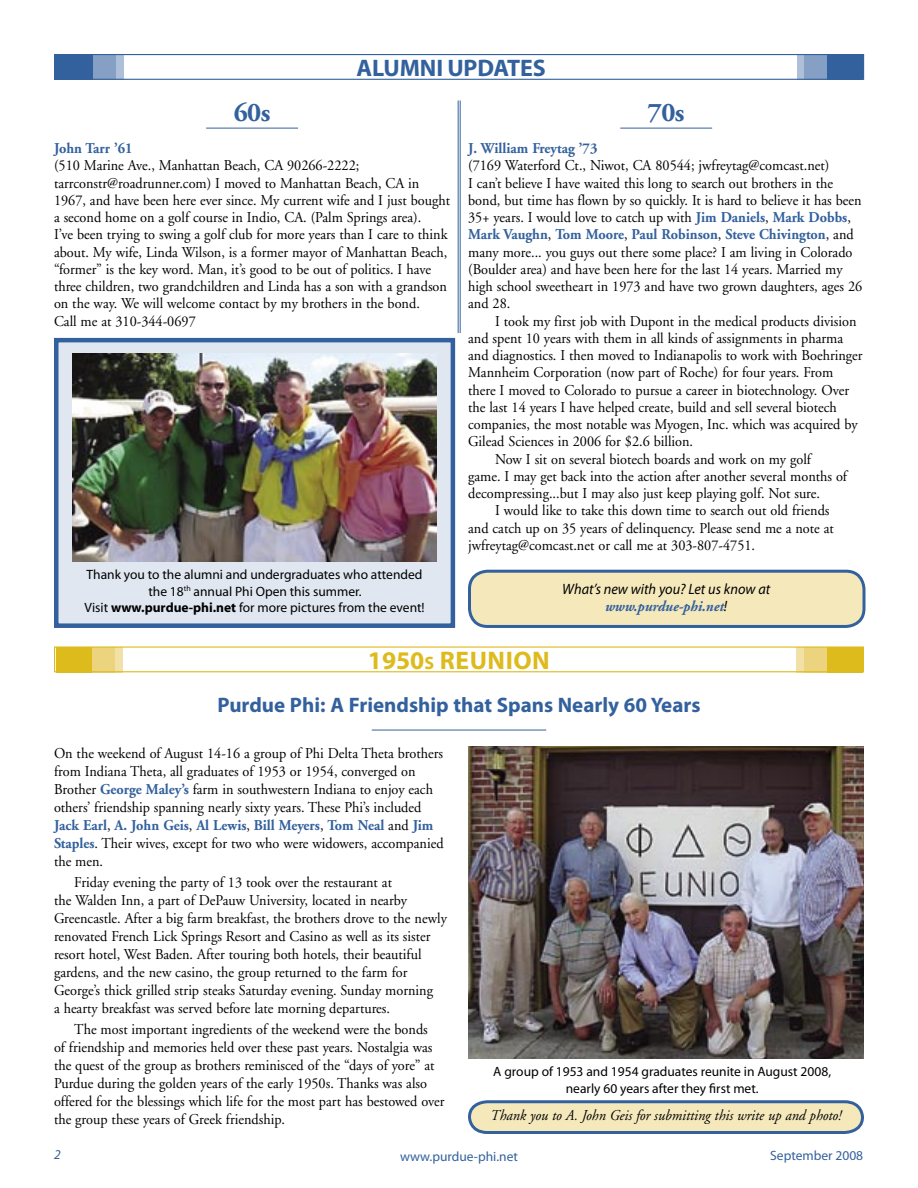
<style>
.page{position:relative;width:918px;height:1188px;background:#fff}
.page>*{position:absolute;margin:0;border:0;box-sizing:border-box;transform-origin:0 0}
._2_Alumni_Updates_Decade{font:700 27px "Adobe Garamond";letter-spacing:-.02em;color:#33619d}
._2_List_Heading{font:700 25.5px "Myriad Pro";letter-spacing:.02em;color:#ddbb1d}
._2_List_Heading-2{font:700 24px "Myriad Pro";letter-spacing:-.005em;color:#33619d}
._2_Headline{font:700 21px "Myriad Pro";color:#33619d}
._2_Alumni_Update_Body{font:15px/17.2px "Adobe Garamond";color:#000;scale:.95 1}
._2_Frat_News_Body{font:15px/18px "Adobe Garamond";color:#000;scale:.95 1}
._2_Frat_News_Body-2{font:italic 15px "Adobe Garamond";color:#000;scale:.95 1}
._2_Alumni_Update_Body-2{font:italic 15px/17.2px "Myriad Pro";color:#000;text-align:center;scale:.95 1}
._2_Alumni_Update_Body-3{font:700 15px "Adobe Garamond";color:#33619d;scale:.95 1}
._2_Caption{font:13.5px/16.5px "Myriad";color:#000;text-align:center}
.t1{font:13.5px "Myriad Pro";color:#33619d}
.t2{font:italic 13.5px "Myriad Pro";color:#33619d}
.s1{font-weight:700}
.s2{font-weight:700;color:#33619d}
.s3{font-family:"Adobe Garamond";font-weight:700;color:#33619d}
.s4{font-size:18px}
</style>
<div class="page">
<svg style="left:468px;top:569px;width:398px;height:57px;background:#e5debb"></svg>
<hr style="left:372px;top:730px;width:174px;height:1px;background:#33619d">
<div style="left:87px;top:647px;width:36px;height:25px;background:#f2e1a7"></div>
<div style="left:79px;top:647px;width:36px;height:25px;background:#ebd47d"></div>
<div style="left:56px;top:647px;width:36px;height:25px;background:#ddbb1d"></div>
<div style="left:796px;top:647px;width:36px;height:25px;background:#f2e1a7"></div>
<div style="left:804px;top:647px;width:36px;height:25px;background:#ebd47d"></div>
<div style="left:827px;top:647px;width:36px;height:25px;background:#ddbb1d"></div>
<div style="left:54px;top:646px;width:810px;height:26px;border:1px solid #ddbb1d"></div>
<hr style="left:206px;top:128px;width:92px;height:1px;background:#33619d">
<hr style="left:620px;top:128px;width:92px;height:1px;background:#33619d">
<div style="left:88px;top:54px;width:36px;height:26px;background:#adc0d8"></div>
<div style="left:80px;top:54px;width:36px;height:26px;background:#85a0c4"></div>
<div style="left:54px;top:54px;width:39px;height:26px;background:#33619d"></div>
<div style="left:797px;top:54px;width:36px;height:26px;background:#adc0d8"></div>
<div style="left:804px;top:54px;width:36px;height:26px;background:#85a0c4"></div>
<div style="left:828px;top:54px;width:35px;height:26px;background:#33619d"></div>
<div style="left:54px;top:54px;width:810px;height:26px;border:1px solid #33619d"></div>
<hr style="left:460px;top:101px;width:1px;height:232px;background:#33619d">
<hr style="left:458px;top:101px;width:1px;height:232px;background:#33619d">
<img style="left:468px;top:747px;width:396px;height:311px">
<div style="left:56px;top:340px;width:397px;height:286px;background:#e0e7f0"></div>
<div style="left:54px;top:338px;width:401px;height:290px;border:4px solid #33619d"></div>
<img style="left:73px;top:353px;width:364px;height:209px">
<svg style="left:468px;top:1100px;width:396px;height:32px;background:#dad7b9"></svg>
<p class="_2_Alumni_Updates_Decade" style="left:234px;top:98px;width:38px">60s</p>
<p class="_2_List_Heading-2" style="left:356px;top:52px;width:191px">ALUMNI UPDATES</p>
<p class="_2_Alumni_Updates_Decade" style="left:648px;top:98px;width:38px">70s</p>
<p class="_2_Alumni_Update_Body-3" style="left:54px;top:140px;width:84px">John Tarr ’61</p>
<p class="_2_Alumni_Update_Body" style="left:54px;top:157px;width:419px">(510 Marine Ave., Manhattan Beach, CA 90266-2222; tarrconstr@roadrunner.com) I moved to Manhattan Beach, CA in 1967, and have been here ever since. My current wife and I just bought a second home on a golf course in Indio, CA. (Palm Springs area).<br>I’ve been trying to swing a golf club for more years than I care to think about. My wife, Linda Wilson, is a former mayor of Manhattan Beach, “former” is the key word. Man, it’s good to be out of politics. I have three children, two grandchildren and Linda has a son with a grandson on the way. We will welcome contact by my brothers in the bond.<br>Call me at 310-344-0697</p>
<p class="_2_Caption" style="left:84px;top:567px;width:342px">Thank you to the alumni and undergraduates who attended the 18<sup>th</sup> annual Phi Open this summer.<br>Visit <span class="s1">www.purdue-phi.net</span> for more pictures from the event!</p>
<p class="_2_Alumni_Update_Body-3" style="left:468px;top:140px;width:138px">J. William Freytag ’73</p>
<p class="_2_Alumni_Update_Body" style="left:468px;top:157px;width:382px">(7169 Waterford Ct., Niwot, CA 80544; jwfreytag@comcast.net)</p>
<p class="_2_Alumni_Update_Body" style="left:468px;top:175px;width:416px">I can’t believe I have waited this long to search out brothers in the bond, but time has flown by so quickly. It is hard to believe it has been 35+ years. I would love to catch up with <span class="s2">Jim Daniels</span>, <span class="s2">Mark Dobbs</span>, <span class="s2">Mark Vaughn</span>, <span class="s2">Tom Moore</span>, <span class="s2">Paul Robinson</span>, <span class="s2">Steve Chivington</span>, and many more... you guys out there some place? I am living in Colorado (Boulder area) and have been here for the last 14 years. Married my high school sweetheart in 1973 and have two grown daughters, ages 26 and 28.</p>
<p class="_2_Alumni_Update_Body" style="left:468px;top:313px;width:417px;text-indent:27px">I took my first job with Dupont in the medical products division and spent 10 years with them in all kinds of assignments in pharma and diagnostics. I then moved to Indianapolis to work with Boehringer Mannheim Corporation (now part of Roche) for four years. From there I moved to Colorado to pursue a career in biotechnology. Over the last 14 years I have helped create, build and sell several biotech companies, the most notable was Myogen, Inc. which was acquired by Gilead Sciences in 2006 for $2.6 billion.</p>
<p class="_2_Alumni_Update_Body" style="left:468px;top:451px;width:400px;text-indent:27px">Now I sit on several biotech boards and work on my golf game. I may get back into the action after another several months of decompressing...but I may also just keep playing golf. Not sure.</p>
<p class="_2_Alumni_Update_Body" style="left:468px;top:502px;width:387px;text-indent:27px">I would like to take this down time to search out old friends and catch up on 35 years of delinquency. Please send me a note at jwfreytag@comcast.net or call me at 303-807-4751.</p>
<p class="_2_Alumni_Update_Body-2" style="left:562px;top:580px;width:221px">What’s new with you? Let us know at <span class="s3">www.purdue-phi.net</span>!</p>
<p class="_2_List_Heading" style="left:368px;top:644px;width:184px">1950<span class="s4">S</span> REUNION</p>
<p class="_2_Headline" style="left:217px;top:691px;width:485px">Purdue Phi: A Friendship that Spans Nearly 60 Years</p>
<p class="_2_Frat_News_Body" style="left:54px;top:745px;width:412px">On the weekend of August 14-16 a group of Phi Delta Theta brothers from Indiana Theta, all graduates of 1953 or 1954, converged on Brother <span class="s2">George Maley’s</span> farm in southwestern Indiana to enjoy each others’ friendship spanning nearly sixty years. These Phi’s included <span class="s2">Jack Earl</span>, <span class="s2">A. John Geis</span>, <span class="s2">Al Lewis</span>, <span class="s2">Bill Meyers</span>, <span class="s2">Tom Neal</span> and <span class="s2">Jim Staples</span>. Their wives, except for two who were widowers, accompanied the men.</p>
<p class="_2_Frat_News_Body" style="left:54px;top:874px;width:415px;text-indent:20px">Friday evening the party of 13 took over the restaurant at<br>the Walden Inn, a part of DePauw University, located in nearby Greencastle. After a big farm breakfast, the brothers drove to the newly renovated French Lick Springs Resort and Casino as well as its sister resort hotel, West Baden. After touring both hotels, their beautiful gardens, and the new casino, the group returned to the farm for George’s thick grilled strip steaks Saturday evening. Sunday morning<br>a hearty breakfast was served before late morning departures.</p>
<p class="_2_Frat_News_Body" style="left:54px;top:1021px;width:413px;text-indent:20px">The most important ingredients of the weekend were the bonds<br>of friendship and memories held over these past years. Nostalgia was the quest of the group as brothers reminisced of the “days of yore” at Purdue during the golden years of the early 1950s. Thanks was also offered for the blessings which life for the most part has bestowed over the group these years of Greek friendship.</p>
<p class="_2_Caption" style="left:493px;top:1064px;width:339px">A group of 1953 and 1954 graduates reunite in August 2008, nearly 60 years after they first met.</p>
<p class="_2_Frat_News_Body-2" style="left:491px;top:1107px;width:371px">Thank you to A. John Geis for submitting this write up and photo!</p>
<p class="t2" style="left:54px;top:1146px;width:8px">2</p>
<p class="t1" style="left:400px;top:1148px;width:119px">www.purdue-phi.net</p>
<p class="t1" style="left:770px;top:1147px;width:95px">September 2008</p>
</div>
